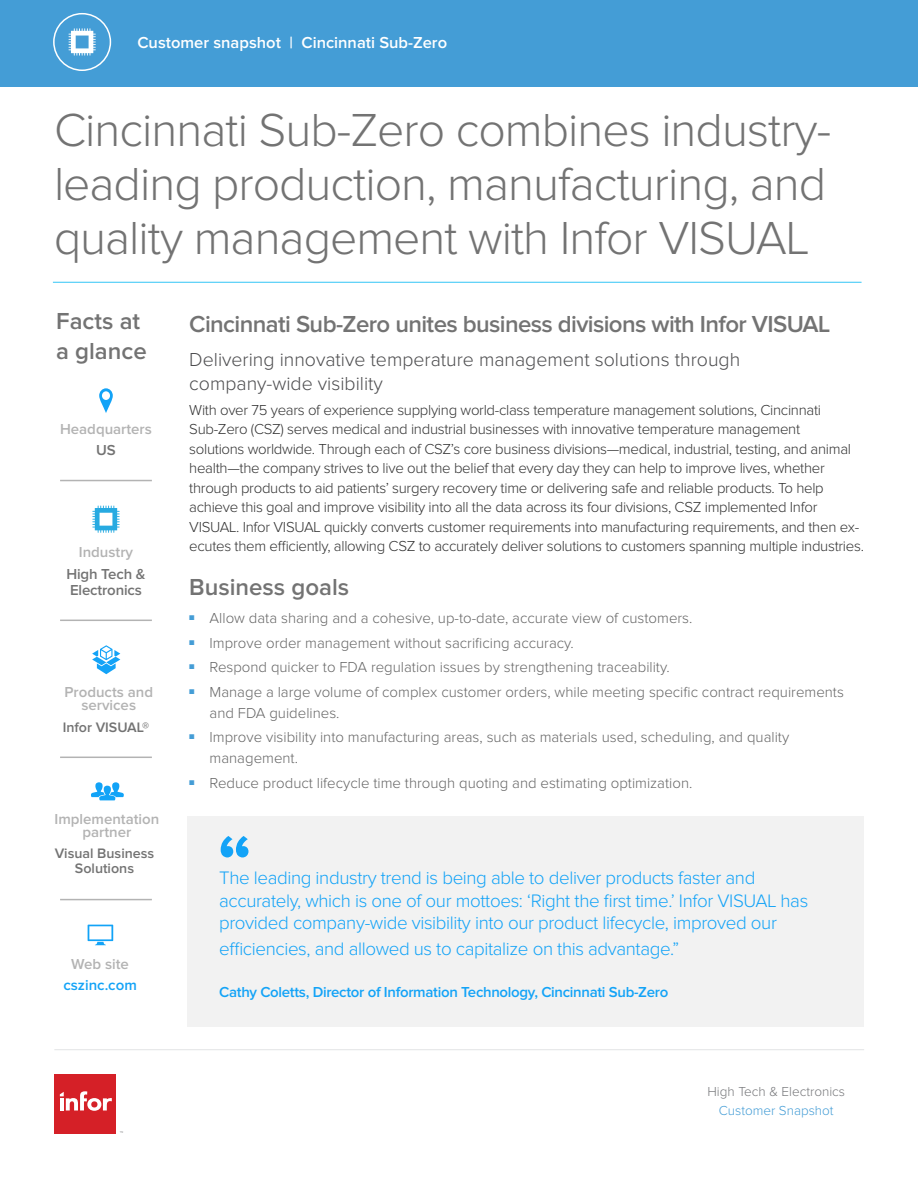
<style>
.page{position:relative;width:918px;height:1188px;background:#fff}
.page>*{position:absolute;margin:0;border:0;box-sizing:border-box;transform-origin:0 0}
.t1{font:700 75px "Proxima Nova";color:#13a3f7}
.Ahead_title{font:300 48px/54px "Proxima Nova";letter-spacing:-.02em;color:#737373;text-align:justify}
.Bhead_16_20{font:600 24px "Proxima Nova";letter-spacing:-.025em;color:#737373}
.Normal_Copy__fo_real{font:600 24px/30px "Proxima Nova";color:#737373}
.body{font:600 24px "Proxima Nova";color:#737373}
.B_Header_Black_8513{font:300 19.5px/23.4px "Proxima Nova";color:#4d4d4f}
.t2{font:300 18.75px/22.5px "Proxima Nova";letter-spacing:-.02em;color:#13a3f7}
.t3{font:600 16.5px "Proxima Nova";color:#fff}
.body-2{font:300 15px/19.5px "Proxima Nova";letter-spacing:-.02em;color:#333}
.t4{font:300 15px/21px "Proxima Nova";color:#666}
.Normal_Copy__fo_real-2{font:600 15px/13px "Proxima Nova";color:#b3b3b3;text-align:center}
.Normal_Copy__fo_real-3{font:600 15px "Proxima Nova";letter-spacing:-.02em;color:#13a3f7}
.Normal_Copy__fo_real-4{font:600 15px/16.5px "Proxima Nova";letter-spacing:-.01em;color:#737373}
.Normal_Copy__fo_real-5{font:600 15px "Proxima Nova";color:#13a3f7}
.Normal_Copy__fo_real-6{font:600 14.25px/15px "Proxima Nova";color:#737373;text-align:center}
.t5{font:300 13.5px "Proxima Nova";color:#77787b}
.t6{font:300 13.5px "Proxima Nova";color:#449dd6}
</style>
<div class="page">
<hr style="left:54px;top:1049px;width:810px;height:1px;background:#e6e7e8">
<div style="left:54px;top:1074px;width:62px;height:59px;background:#d52027"></div>
<svg style="left:60px;top:1091px;width:52px;height:20px"></svg>
<div style="left:0;top:0;width:918px;height:86px;background:#449dd6"></div>
<hr style="left:53px;top:282px;width:809px;height:1px;background:#33c6f6">
<div style="left:188px;top:816px;width:676px;height:211px;background:#f2f2f2"></div>
<svg style="left:99px;top:388px;width:14px;height:25px"></svg>
<svg style="left:92px;top:645px;width:28px;height:29px"></svg>
<hr style="left:60px;top:480px;width:92px;height:1px;background:#b3b3b3">
<hr style="left:60px;top:620px;width:92px;height:1px;background:#b3b3b3">
<svg style="left:88px;top:925px;width:25px;height:20px"></svg>
<hr style="left:60px;top:757px;width:92px;height:1px;background:#b3b3b3">
<hr style="left:60px;top:899px;width:92px;height:1px;background:#b3b3b3">
<svg style="left:91px;top:782px;width:33px;height:18px"></svg>
<div style="left:53px;top:13px;width:58px;height:58px;border:2px solid #fff;border-radius:50%"></div>
<svg style="left:69px;top:28px;width:27px;height:28px"></svg>
<svg style="left:92px;top:506px;width:28px;height:27px"></svg>
<p class="t3" style="left:137px;top:35px;width:311px">Customer snapshot | Cincinnati Sub-Zero</p>
<p class="Ahead_title" style="left:54px;top:105px;width:779px">Cincinnati Sub-Zero combines industry&shy;leading production, manufacturing, and quality management with Infor VISUAL</p>
<p class="Normal_Copy__fo_real" style="left:56px;top:307px;width:92px">Facts at a glance</p>
<p class="Normal_Copy__fo_real-2" style="left:60px;top:423px;width:93px">Headquarters</p>
<p class="Normal_Copy__fo_real-4" style="left:96px;top:443px;width:21px">US</p>
<p class="Normal_Copy__fo_real-2" style="left:79px;top:546px;width:56px">Industry</p>
<p class="Normal_Copy__fo_real-4" style="left:66px;top:566px;width:81px">High Tech &amp;<br>Electronics</p>
<p class="Normal_Copy__fo_real-2" style="left:64px;top:686px;width:90px">Products and</p>
<p class="Normal_Copy__fo_real-2" style="left:81px;top:699px;width:56px">services</p>
<p class="Normal_Copy__fo_real-6" style="left:63px;top:721px;width:88px">Infor VISUAL®</p>
<p class="Normal_Copy__fo_real-2" style="left:54px;top:813px;width:106px">Implementation partner</p>
<p class="Normal_Copy__fo_real-6" style="left:55px;top:847px;width:101px">Visual Business<br>Solutions</p>
<p class="Normal_Copy__fo_real-2" style="left:71px;top:958px;width:59px">Web site</p>
<p class="Normal_Copy__fo_real-5" style="left:63px;top:978px;width:75px">cszinc.com</p>
<p class="Bhead_16_20" style="left:189px;top:313px;width:643px">Cincinnati Sub-Zero unites business divisions with Infor VISUAL</p>
<p class="B_Header_Black_8513" style="left:189px;top:349px;width:552px">Delivering innovative temperature management solutions through company-wide visibility</p>
<p class="body-2" style="left:189px;top:401px;width:676px">With over 75 years of experience supplying world-class temperature management solutions, Cincinnati Sub-Zero (CSZ) serves medical and industrial businesses with innovative temperature management<br>solutions worldwide. Through each of CSZ’s core business divisions—medical, industrial, testing, and animal health—the company strives to live out the belief that every day they can help to improve lives, whether through products to aid patients’ surgery recovery time or delivering safe and reliable products. To help achieve this goal and improve visibility into all the data across its four divisions, CSZ implemented Infor VISUAL. Infor VISUAL quickly converts customer requirements into manufacturing requirements, and then ex&shy;ecutes them efficiently, allowing CSZ to accurately deliver solutions to customers spanning multiple industries.</p>
<p class="body" style="left:189px;top:576px;width:161px">Business goals</p>
<p class="t4" style="left:189px;top:608px;width:505px"><sup>■</sup> Allow data sharing and a cohesive, up-to-date, accurate view of customers.</p>
<p class="t4" style="left:189px;top:633px;width:386px"><sup>■</sup> Improve order management without sacrificing accuracy.</p>
<p class="t4" style="left:189px;top:657px;width:482px"><sup>■</sup> Respond quicker to FDA regulation issues by strengthening traceability.</p>
<p class="t4" style="left:210px;top:682px;width:636px;text-indent:-20px"><sup>■</sup> Manage a large volume of complex customer orders, while meeting specific contract requirements and FDA guidelines.</p>
<p class="t4" style="left:210px;top:727px;width:581px;text-indent:-20px"><sup>■</sup> Improve visibility into manufacturing areas, such as materials used, scheduling, and quality management.</p>
<p class="t4" style="left:189px;top:773px;width:505px"><sup>■</sup> Reduce product lifecycle time through quoting and estimating optimization.</p>
<p class="t1" style="left:218px;top:819px;width:36px">“</p>
<p class="t2" style="left:219px;top:868px;width:591px">The leading industry trend is being able to deliver products faster and accurately, which is one of our mottoes: ‘Right the first time.’ Infor VISUAL has provided company-wide visibility into our product lifecycle, improved our</p>
<p class="t2" style="left:219px;top:938px;width:462px">efficiencies, and allowed us to capitalize on this advantage.”</p>
<p class="Normal_Copy__fo_real-3" style="left:219px;top:985px;width:451px">Cathy Coletts, Director of Information Technology, Cincinnati Sub-Zero</p>
<p class="t5" style="left:707px;top:1085px;width:139px">High Tech &amp; Electronics</p>
<p class="t6" style="left:719px;top:1105px;width:116px">Customer Snapshot</p>
</div>
